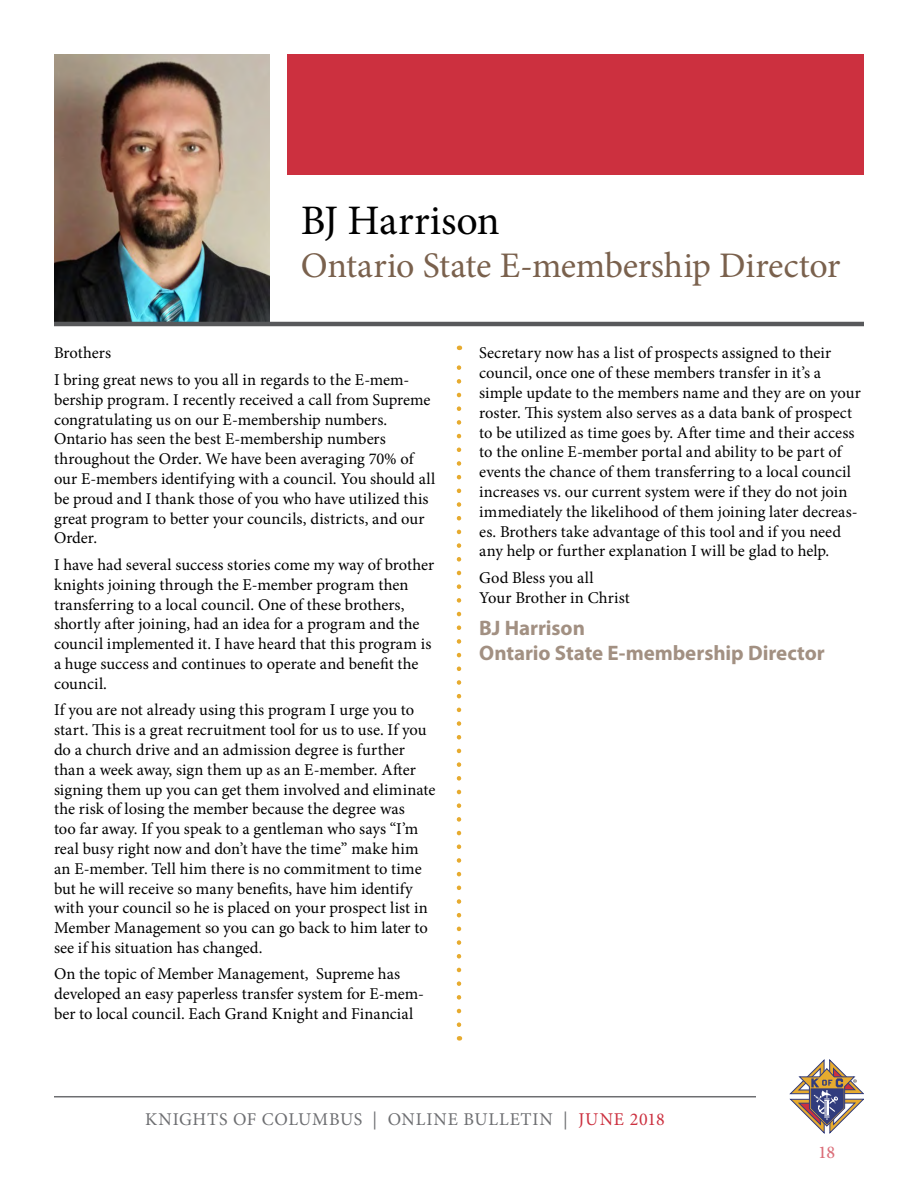
<style>
.page{position:relative;width:918px;height:1188px;background:#fff}
.page>*{position:absolute;margin:0;border:0;box-sizing:border-box;transform-origin:0 0}
.t1{font:42px "Minion Pro";letter-spacing:.01em;color:#000}
.t2{font:36px "Minion Pro";letter-spacing:-.005em;color:#7a614d}
.t3{font:700 21px/25.2px "Myriad Pro";letter-spacing:-.005em;color:#a29082}
.t4{font:18px "Minion Pro";letter-spacing:.045em;color:#6d6e71}
.t5{font:500 18px "Minion Pro";color:#db6e79}
.t6{font:16.5px/19.8px "Minion Pro";color:#000}
.s1{color:#cc303f}
</style>
<div class="page">
<svg style="left:789px;top:1059px;width:75px;height:75px"></svg>
<hr style="left:54px;top:1096px;width:702px;height:1px;background:#6d6e71">
<svg style="left:457px;top:346px;width:4px;height:679px"></svg>
<div style="left:287px;top:54px;width:577px;height:121px;background:#cc303f"></div>
<img style="left:54px;top:54px;width:216px;height:268px">
<hr style="left:54px;top:322px;width:810px;height:4px;background:#58595b">
<h1 class="t1" style="left:301px;top:192px;width:201px">BJ Harrison</h1>
<h2 class="t2" style="left:301px;top:241px;width:541px">Ontario State E-membership Director</h2>
<p class="t6" style="left:54px;top:340px;width:357px;line-height:26.5px">Brothers<br>I bring great news to you all in regards to the E-mem-</p>
<p class="t6" style="left:54px;top:390px;width:383px">bership program. I recently received a call from Supreme congratulating us on our E-membership numbers.<br>Ontario has seen the best E-membership numbers throughout the Order. We have been averaging 70% of our E-members identifying with a council. You should all be proud and I thank those of you who have utilized this great program to better your councils, districts, and our Order.</p>
<p class="t6" style="left:54px;top:555px;width:382px">I have had several success stories come my way of brother knights joining through the E-member program then transferring to a local council. One of these brothers, shortly after joining, had an idea for a program and the council implemented it. I have heard that this program is a huge success and continues to operate and benefit the council.</p>
<p class="t6" style="left:54px;top:700px;width:383px">If you are not already using this program I urge you to start. This is a great recruitment tool for us to use. If you do a church drive and an admission degree is further than a week away, sign them up as an E-member. After signing them up you can get them involved and eliminate the risk of losing the member because the degree was<br>too far away. If you speak to a gentleman who says “I’m real busy right now and don’t have the time” make him an E-member. Tell him there is no commitment to time but he will receive so many benefits, have him identify with your council so he is placed on your prospect list in Member Management so you can go back to him later to see if his situation has changed.</p>
<p class="t6" style="left:54px;top:964px;width:371px">On the topic of Member Management, Supreme has developed an easy paperless transfer system for E-mem&shy;ber to local council. Each Grand Knight and Financial</p>
<p class="t6" style="left:479px;top:343px;width:383px">Secretary now has a list of prospects assigned to their council, once one of these members transfer in it’s a simple update to the members name and they are on your roster. This system also serves as a data bank of prospect to be utilized as time goes by. After time and their access to the online E-member portal and ability to be part of events the chance of them transferring to a local council increases vs. our current system were if they do not join immediately the likelihood of them joining later decreas&shy;es. Brothers take advantage of this tool and if you need any help or further explanation I will be glad to help.</p>
<p class="t6" style="left:479px;top:568px;width:152px">God Bless you all<br>Your Brother in Christ</p>
<p class="t3" style="left:479px;top:614px;width:347px">BJ Harrison<br>Ontario State E-membership Director</p>
<p class="t4" style="left:145px;top:1108px;width:521px">KNIGHTS OF COLUMBUS | ONLINE BULLETIN | <span class="s1">JUNE 2018</span></p>
<p class="t5" style="left:818px;top:1140px;width:19px">18</p>
</div>
